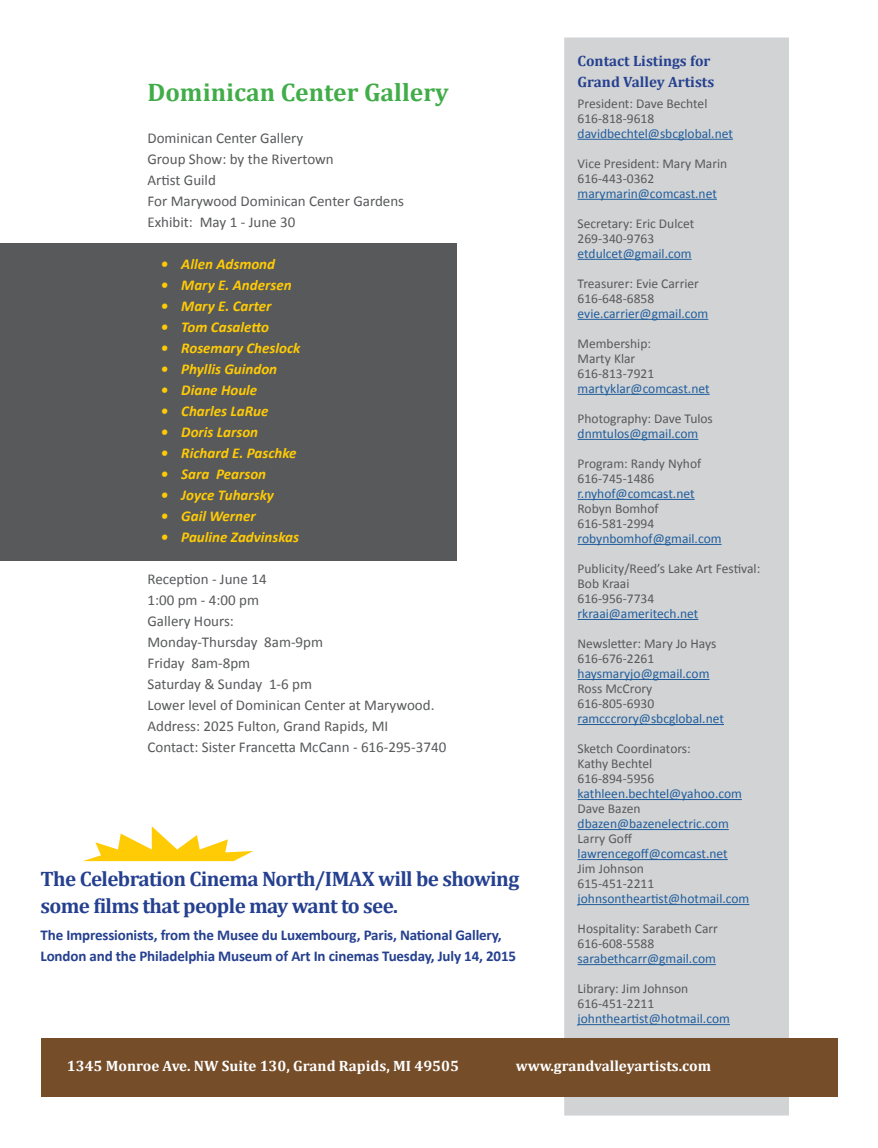
<style>
.page{position:relative;width:878px;height:1148px;background:#fff}
.page>*{position:absolute;margin:0;border:0;box-sizing:border-box;transform-origin:0 0}
.t1{font:700 25.5px "Cambria";color:#41ad49}
.t2{font:700 21px/27px "Cambria";letter-spacing:-.03em;color:#25408f}
.t3{font:15px/21px "Calibri";color:#58595b}
.t4{font:italic 700 15px "Calibri";color:#ffcb05}
.t5{font:700 15px/21px "Calibri";letter-spacing:-.01em;color:#25408f}
.t6{font:700 15px "Cambria";color:#fff}
.t7{font:700 15px/21px "Cambria";color:#25408f}
.t8{font:13.5px/15px "Calibri";color:#58595b}
.t9{font:13.5px "Calibri";color:#215e9e}
</style>
<div class="page">
<div style="left:564px;top:38px;width:225px;height:1077px;background:#d1d3d4"></div>
<div style="left:40px;top:1038px;width:797px;height:58px;background:#754d29"></div>
<hr style="left:577px;top:139px;width:156px;height:1px;background:#215e9e">
<hr style="left:577px;top:199px;width:139px;height:1px;background:#215e9e">
<hr style="left:577px;top:259px;width:114px;height:1px;background:#215e9e">
<hr style="left:577px;top:319px;width:131px;height:1px;background:#215e9e">
<hr style="left:577px;top:394px;width:132px;height:1px;background:#215e9e">
<hr style="left:577px;top:439px;width:121px;height:1px;background:#215e9e">
<hr style="left:577px;top:499px;width:117px;height:1px;background:#215e9e">
<hr style="left:577px;top:544px;width:144px;height:1px;background:#215e9e">
<hr style="left:577px;top:619px;width:121px;height:1px;background:#215e9e">
<hr style="left:577px;top:679px;width:132px;height:1px;background:#215e9e">
<hr style="left:577px;top:724px;width:147px;height:1px;background:#215e9e">
<hr style="left:577px;top:799px;width:165px;height:1px;background:#215e9e">
<hr style="left:577px;top:829px;width:151px;height:1px;background:#215e9e">
<hr style="left:577px;top:859px;width:150px;height:1px;background:#215e9e">
<hr style="left:577px;top:904px;width:172px;height:1px;background:#215e9e">
<hr style="left:577px;top:964px;width:139px;height:1px;background:#215e9e">
<hr style="left:577px;top:1024px;width:153px;height:1px;background:#215e9e">
<div style="left:0;top:243px;width:456px;height:318px;background:#58595b"></div>
<svg style="left:83px;top:826px;width:170px;height:35px"></svg>
<h1 class="t1" style="left:147px;top:74px;width:303px">Dominican Center Gallery</h1>
<p class="t3" style="left:147px;top:127px;width:258px">Dominican Center Gallery<br>Group Show: by the Rivertown<br>Artist Guild<br>For Marywood Dominican Center Gardens<br>Exhibit: May 1 - June 30</p>
<p class="t4" style="left:161px;top:254px;width:116px">• Allen Adsmond</p>
<p class="t4" style="left:161px;top:275px;width:132px">• Mary E. Andersen</p>
<p class="t4" style="left:161px;top:296px;width:112px">• Mary E. Carter</p>
<p class="t4" style="left:161px;top:317px;width:110px">• Tom Casaletto</p>
<p class="t4" style="left:161px;top:338px;width:141px">• Rosemary Cheslock</p>
<p class="t4" style="left:161px;top:359px;width:118px">• Phyllis Guindon</p>
<p class="t4" style="left:161px;top:380px;width:98px">• Diane Houle</p>
<p class="t4" style="left:161px;top:401px;width:109px">• Charles LaRue</p>
<p class="t4" style="left:161px;top:422px;width:99px">• Doris Larson</p>
<p class="t4" style="left:161px;top:443px;width:137px">• Richard E. Paschke</p>
<p class="t4" style="left:161px;top:464px;width:107px">• Sara Pearson</p>
<p class="t4" style="left:161px;top:485px;width:114px">• Joyce Tuharsky</p>
<p class="t4" style="left:161px;top:506px;width:96px">• Gail Werner</p>
<p class="t4" style="left:161px;top:527px;width:140px">• Pauline Zadvinskas</p>
<p class="t3" style="left:147px;top:568px;width:300px">Reception - June 14<br>1:00 pm - 4:00 pm<br>Gallery Hours:<br>Monday-Thursday 8am-9pm<br>Friday 8am-8pm<br>Saturday &amp; Sunday 1-6 pm<br>Lower level of Dominican Center at Marywood.<br>Address: 2025 Fulton, Grand Rapids, MI<br>Contact: Sister Francetta McCann - 616-295-3740</p>
<h2 class="t2" style="left:40px;top:864px;width:480px">The Celebration Cinema North/IMAX will be showing some films that people may want to see.</h2>
<p class="t5" style="left:40px;top:924px;width:477px">The Impressionists, from the Musee du Luxembourg, Paris, National Gallery,<br>London and the Philadelphia Museum of Art In cinemas Tuesday, July 14, 2015</p>
<p class="t7" style="left:577px;top:50px;width:138px">Contact Listings for<br>Grand Valley Artists</p>
<p class="t8" style="left:577px;top:96px;width:131px">President: Dave Bechtel<br>616-818-9618</p>
<p class="t9" style="left:577px;top:125px;width:157px">davidbechtel@sbcglobal.net</p>
<p class="t8" style="left:577px;top:156px;width:151px">Vice President: Mary Marin<br>616-443-0362</p>
<p class="t9" style="left:577px;top:185px;width:141px">marymarin@comcast.net</p>
<p class="t8" style="left:577px;top:216px;width:118px">Secretary: Eric Dulcet<br>269-340-9763</p>
<p class="t9" style="left:577px;top:245px;width:115px">etdulcet@gmail.com</p>
<p class="t8" style="left:577px;top:276px;width:123px">Treasurer: Evie Carrier<br>616-648-6858</p>
<p class="t9" style="left:577px;top:305px;width:132px">evie.carrier@gmail.com</p>
<p class="t8" style="left:577px;top:336px;width:78px">Membership:<br>Marty Klar<br>616-813-7921</p>
<p class="t9" style="left:577px;top:380px;width:133px">martyklar@comcast.net</p>
<p class="t8" style="left:577px;top:411px;width:137px">Photography: Dave Tulos</p>
<p class="t9" style="left:577px;top:425px;width:122px">dnmtulos@gmail.com</p>
<p class="t8" style="left:577px;top:456px;width:125px">Program: Randy Nyhof<br>616-745-1486</p>
<p class="t9" style="left:577px;top:485px;width:118px">r.nyhof@comcast.net</p>
<p class="t8" style="left:577px;top:501px;width:83px">Robyn Bomhof<br>616-581-2994</p>
<p class="t9" style="left:577px;top:530px;width:145px">robynbomhof@gmail.com</p>
<p class="t8" style="left:577px;top:561px;width:184px">Publicity/Reed’s Lake Art Festival:<br>Bob Kraai<br>616-956-7734</p>
<p class="t9" style="left:577px;top:605px;width:122px">rkraai@ameritech.net</p>
<p class="t8" style="left:577px;top:636px;width:140px">Newsletter: Mary Jo Hays<br>616-676-2261</p>
<p class="t9" style="left:577px;top:665px;width:133px">haysmaryjo@gmail.com</p>
<p class="t8" style="left:577px;top:681px;width:78px">Ross McCrory<br>616-805-6930</p>
<p class="t9" style="left:577px;top:710px;width:148px">ramcccrory@sbcglobal.net</p>
<p class="t8" style="left:577px;top:741px;width:115px">Sketch Coordinators:<br>Kathy Bechtel<br>616-894-5956</p>
<p class="t9" style="left:577px;top:785px;width:166px">kathleen.bechtel@yahoo.com</p>
<p class="t8" style="left:577px;top:801px;width:64px">Dave Bazen</p>
<p class="t9" style="left:577px;top:815px;width:153px">dbazen@bazenelectric.com</p>
<p class="t8" style="left:577px;top:831px;width:56px">Larry Goff</p>
<p class="t9" style="left:577px;top:845px;width:152px">lawrencegoff@comcast.net</p>
<p class="t8" style="left:577px;top:861px;width:78px">Jim Johnson<br>615-451-2211</p>
<p class="t9" style="left:577px;top:890px;width:173px">johnsontheartist@hotmail.com</p>
<p class="t8" style="left:577px;top:921px;width:142px">Hospitality: Sarabeth Carr<br>616-608-5588</p>
<p class="t9" style="left:577px;top:950px;width:140px">sarabethcarr@gmail.com</p>
<p class="t8" style="left:577px;top:981px;width:112px">Library: Jim Johnson<br>616-451-2211</p>
<p class="t9" style="left:577px;top:1010px;width:154px">johntheartist@hotmail.com</p>
<p class="t6" style="left:67px;top:1054px;width:393px">1345 Monroe Ave. NW Suite 130, Grand Rapids, MI 49505</p>
<p class="t6" style="left:515px;top:1054px;width:197px">www.grandvalleyartists.com</p>
</div>
